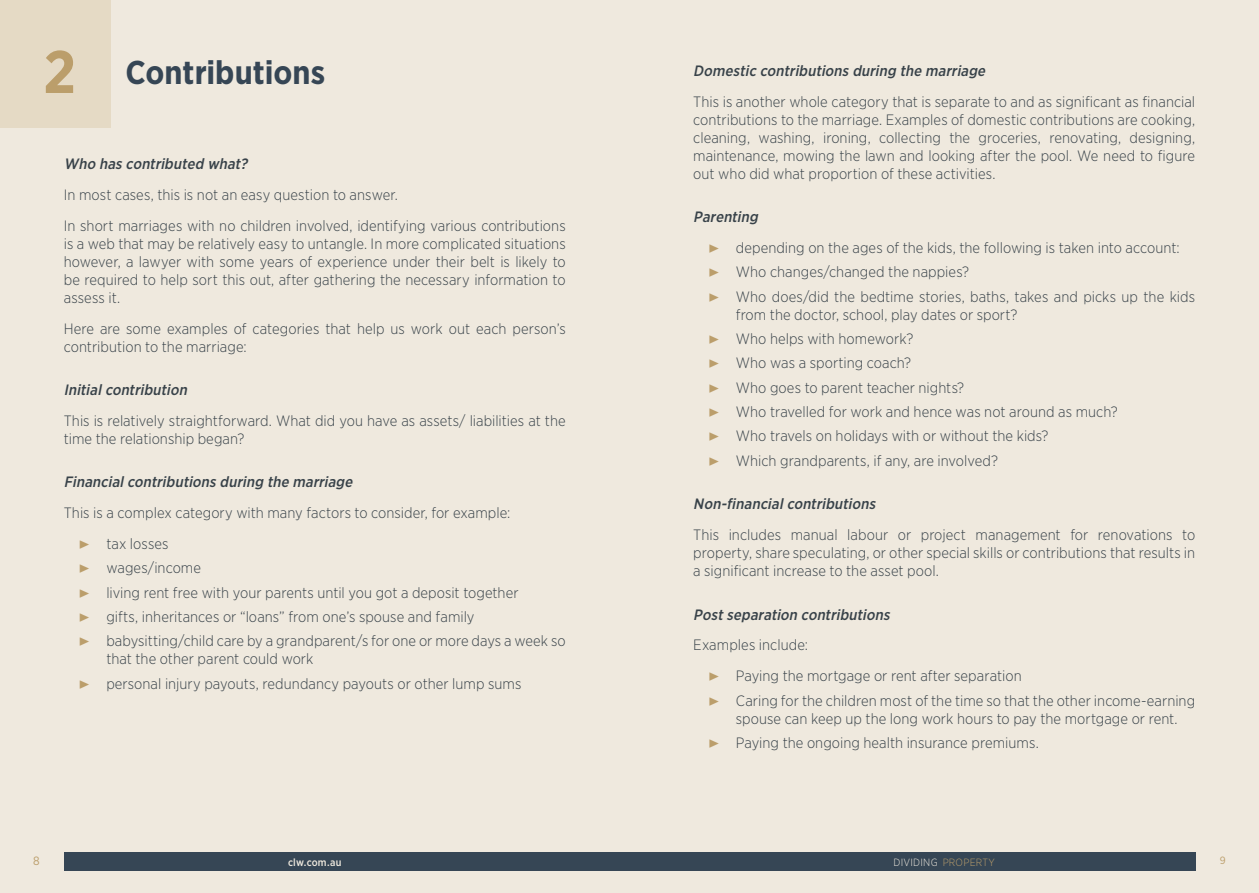
<style>
.page{position:relative;width:1259px;height:893px;background:#efe9de}
.page>*{position:absolute;margin:0;border:0;box-sizing:border-box;transform-origin:0 0}
.t1{font:700 33px "Gotham Narrow";color:#364655}
.t2{font:300 15px/18px "Gotham Narrow";letter-spacing:.005em;color:#384249}
.t3{font:italic 500 15px "Gotham Narrow";color:#384249}
.t4{font:12px "Gotham Narrow";color:#bb9e6b}
.t5{font:300 10.5px "Gotham Narrow";letter-spacing:.025em;color:#efe9de}
.t6{font:500 10.5px "Gotham Narrow";letter-spacing:.015em;color:#efe9de}
.t7{font:10.5px "Gotham Narrow";color:#bb9e6b}
.s1{font-size:60px;color:#bb9e6b}
.s2{font-family:"Acumin Pro";color:#bb9e6b}
.s3{font-weight:500;font-style:italic}
.s4{color:#bb9e6b}
</style>
<div class="page">
<div style="left:64px;top:852px;width:1131px;height:19px;background:#364655"></div>
<div style="left:0;top:0;width:111px;height:128px;background:#e5dac5"></div>
<h1 class="t1" style="left:43px;top:51px;width:284px"><span class="s1">2</span> Contributions</h1>
<p class="t3" style="left:64px;top:155px;width:188px">Who hascontributed what?</p>
<p class="t2" style="left:64px;top:179px;width:503px;line-height:30.8px">In most cases, this is not an easy question to answer.<br>In short marriages with no children involved, identifying various contributions</p>
<p class="t2" style="left:64px;top:234px;width:503px;text-align:justify">is a web that may be relatively easy to untangle. In more complicated situations however, a lawyer with some years of experience under their belt is likely to be required to help sort this out, after gathering the necessary information to assess it.</p>
<p class="t2" style="left:64px;top:319px;width:503px">Here are some examples of categories that help us work out each person’s contribution to the marriage:</p>
<p class="t3" style="left:64px;top:380px;width:128px">Initialcontribution</p>
<p class="t2" style="left:64px;top:411px;width:503px">This is relatively straightforward. What did you have as assets/ liabilities at the time the relationship began?</p>
<p class="t3" style="left:64px;top:473px;width:294px">Financialcontributionsduring the marriage</p>
<p class="t2" style="left:79px;top:497px;width:433px;line-height:30.8px;text-indent:-16px">This is a complex category with many factors to consider, for example: <span class="s2">▶</span> tax losses</p>
<p class="t2" style="left:79px;top:555px;width:488px;line-height:24.3px"><span class="s2">▶</span> wages/income<br><span class="s2">▶</span> living rent free with your parents until you got a deposit together<br><span class="s2">▶</span> gifts, inheritances or “loans” from one’s spouse and family<br><span class="s2">▶</span> babysitting/child care by a grandparent/s for one or more days a week so</p>
<p class="t2" style="left:79px;top:647px;width:444px;line-height:24.3px;text-indent:27px">that the other parent could work<br><span class="s2">▶</span> personal injury payouts, redundancy payouts or other lump sums</p>
<p class="t3" style="left:693px;top:61px;width:297px">Domestic contributionsduring the marriage</p>
<p class="t2" style="left:693px;top:92px;width:503px;text-align:justify">This is another whole category that is separate to and as significant as financial contributions to the marriage. Examples of domestic contributions are cooking, cleaning, washing, ironing, collecting the groceries, renovating, designing, maintenance, mowing the lawn and looking after the pool. We need to figure out who did what proportion of these activities.</p>
<p class="t2" style="left:709px;top:201px;width:472px;line-height:30.8px;text-indent:-16px"><span class="s3">Parenting<br></span><span class="s2">▶</span> depending on the ages of the kids, the following is taken into account:</p>
<p class="t2" style="left:709px;top:259px;width:488px;line-height:24.3px"><span class="s2">▶</span> Who changes/changed the nappies?<br><span class="s2">▶</span> Who does/did the bedtime stories, baths, takes and picks up the kids</p>
<p class="t2" style="left:709px;top:302px;width:410px;line-height:24.3px;text-indent:27px">from the doctor, school, play dates or sport?<br><span class="s2">▶</span> Who helps with homework?<br><span class="s2">▶</span> Who was a sporting coach?<br><span class="s2">▶</span> Who goes to parent teacher nights?<br><span class="s2">▶</span> Who travelled for work and hence was not around as much? <span class="s2">▶</span> Who travels on holidays with or without the kids?<br><span class="s2">▶</span> Which grandparents, if any, are involved?</p>
<p class="t3" style="left:693px;top:495px;width:187px">Non-financialcontributions</p>
<p class="t2" style="left:693px;top:525px;width:503px;text-align:justify">This includes manual labour or project management for renovations to property, share speculating, or other special skills or contributions that results in a significant increase to the asset pool.</p>
<p class="t3" style="left:693px;top:605px;width:201px">Postseparation contributions</p>
<p class="t2" style="left:709px;top:629px;width:314px;line-height:30.8px;text-indent:-16px">Examples include:<br><span class="s2">▶</span> Paying the mortgage or rent after separation</p>
<p class="t2" style="left:736px;top:691px;width:461px;text-indent:-27px"><span class="s2">▶</span> Caring for the children most of the time so that the other income-earning spouse can keep up the long work hours to pay the mortgage or rent.</p>
<p class="t2" style="left:709px;top:733px;width:331px"><span class="s2">▶</span> Paying the ongoing health insurance premiums.</p>
<p class="t4" style="left:33px;top:853px;width:8px">8</p>
<p class="t6" style="left:288px;top:855px;width:55px">clw.com.au</p>
<p class="t5" style="left:893px;top:855px;width:103px">DIVIDING <span class="s4">PROPERTY</span></p>
<p class="t7" style="left:1220px;top:854px;width:7px">9</p>
</div>
